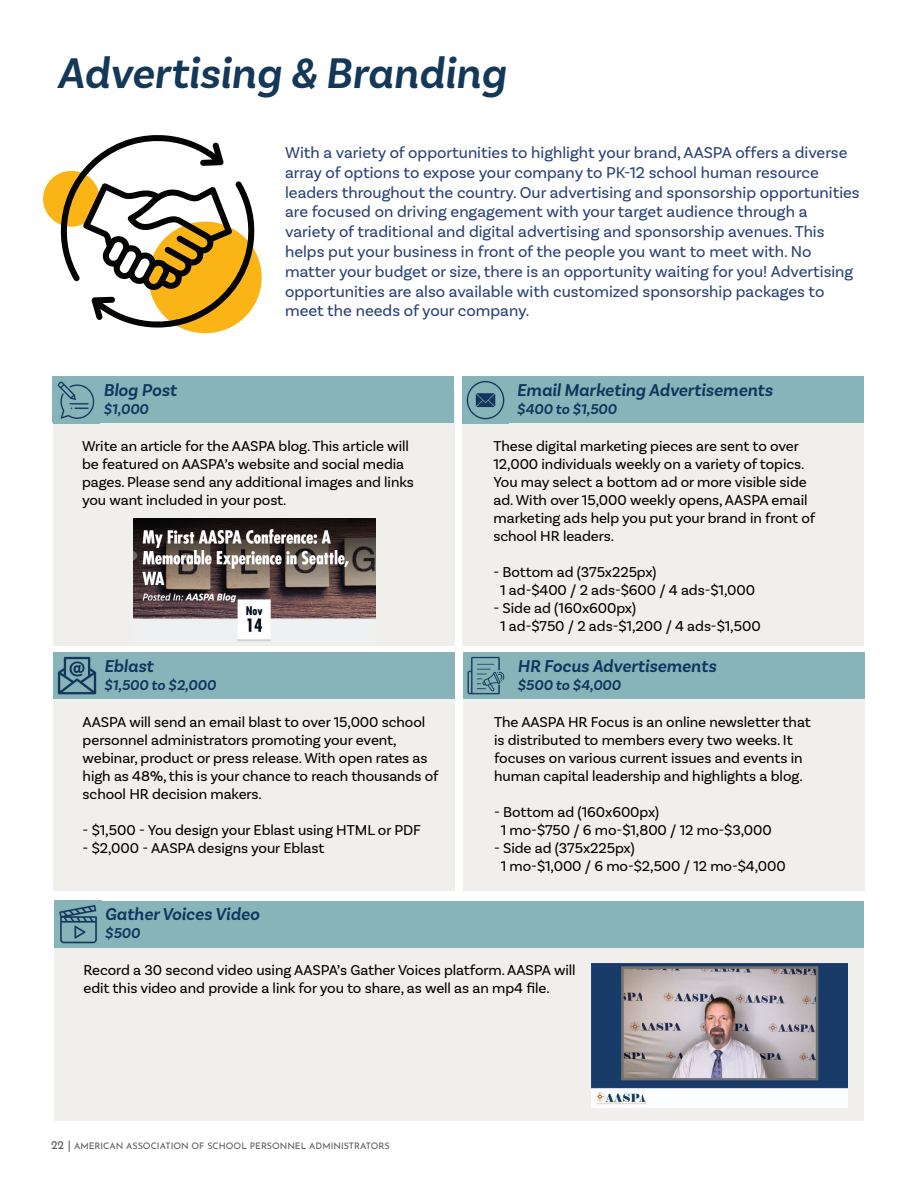
<style>
.page{position:relative;width:918px;height:1188px;background:#fff}
.page>*{position:absolute;margin:0;border:0;box-sizing:border-box;transform-origin:0 0}
.t1{font:italic 600 45px "Basic Sans";color:#133859}
.t2{font:italic 600 18px "Basic Sans";color:#11355e}
.t3{font:16.5px/19.8px "Basic Sans";color:#284175}
.t4{font:15px/18px "Basic Sans";letter-spacing:-.005em;color:#000}
.t5{font:italic 600 15px "Basic Sans";color:#11355e}
.t6{font:9px "Josefin Sans";color:#57585a}
.s1{font-size:12px}
</style>
<div class="page">
<div style="left:43px;top:171px;width:57px;height:56px;background:#fbb416;border-radius:50%"></div>
<div style="left:149px;top:222px;width:113px;height:111px;background:#fbb416;border-radius:50%"></div>
<div style="left:53px;top:389px;width:401px;height:257px;background:#f0efeb"></div>
<div style="left:463px;top:389px;width:401px;height:257px;background:#f0efeb"></div>
<div style="left:53px;top:377px;width:401px;height:46px;background:#87b4b9"></div>
<div style="left:462px;top:377px;width:402px;height:46px;background:#87b4b9"></div>
<img style="left:57px;top:381px;width:38px;height:38px">
<img style="left:466px;top:380px;width:39px;height:40px">
<div style="left:54px;top:665px;width:401px;height:226px;background:#f0efeb"></div>
<div style="left:463px;top:665px;width:402px;height:226px;background:#f0efeb"></div>
<div style="left:53px;top:652px;width:402px;height:47px;background:#87b4b9"></div>
<div style="left:463px;top:652px;width:401px;height:47px;background:#87b4b9"></div>
<img style="left:57px;top:656px;width:40px;height:39px">
<img style="left:467px;top:656px;width:38px;height:39px">
<div style="left:55px;top:913px;width:809px;height:208px;background:#f0efeb"></div>
<div style="left:54px;top:901px;width:810px;height:46px;background:#87b4b9"></div>
<img style="left:59px;top:904px;width:38px;height:40px">
<svg style="left:61px;top:135px;width:193px;height:193px"></svg>
<img style="left:133px;top:518px;width:242px;height:124px">
<img style="left:592px;top:964px;width:256px;height:143px">
<h1 class="t1" style="left:57px;top:46px;width:450px">Advertising &amp; Branding</h1>
<p class="t3" style="left:285px;top:143px;width:576px">With a variety of opportunities to highlight your brand, AASPA offers a diverse array of options to expose your company to PK-12 school human resource leaders throughout the country. Our advertising and sponsorship opportunities are focused on driving engagement with your target audience through a variety of traditional and digital advertising and sponsorship avenues. This helps put your business in front of the people you want to meet with. No matter your budget or size, there is an opportunity waiting for you! Advertising opportunities are also available with customized sponsorship packages to meet the needs of your company.</p>
<p class="t2" style="left:103px;top:379px;width:75px">Blog Post</p>
<p class="t5" style="left:103px;top:400px;width:47px">$1,000</p>
<p class="t4" style="left:82px;top:437px;width:333px">Write an article for the AASPA blog. This article will be featured on AASPA’s website and social media pages. Please send any additional images and links you want included in your post.</p>
<p class="t2" style="left:104px;top:655px;width:51px">Eblast</p>
<p class="t5" style="left:104px;top:676px;width:113px">$1,500 to $2,000</p>
<p class="t4" style="left:83px;top:712px;width:357px">AASPA will send an email blast to over 15,000 school personnel administrators promoting your event, webinar, product or press release. With open rates as high as 48%, this is your chance to reach thousands of school HR decision makers.</p>
<p class="t4" style="left:83px;top:820px;width:340px">- $1,500 - You design your Eblast using HTML or PDF</p>
<p class="t4" style="left:83px;top:838px;width:243px">- $2,000 - AASPA designs your Eblast</p>
<p class="t2" style="left:517px;top:379px;width:257px">Email Marketing Advertisements</p>
<p class="t5" style="left:517px;top:400px;width:101px">$400 to $1,500</p>
<p class="t4" style="left:494px;top:437px;width:323px">These digital marketing pieces are sent to over 12,000 individuals weekly on a variety of topics.<br>You may select a bottom ad or more visible side ad. With over 15,000 weekly opens, AASPA email marketing ads help you put your brand in front of school HR leaders.</p>
<p class="t4" style="left:500px;top:563px;width:256px;text-indent:-7px">- Bottom ad (375x225px)<br>1 ad-$400 / 2 ads-$600 / 4 ads-$1,000</p>
<p class="t4" style="left:500px;top:599px;width:262px;text-indent:-7px">- Side ad (160x600px)<br>1 ad-$750 / 2 ads-$1,200 / 4 ads-$1,500</p>
<p class="t2" style="left:517px;top:655px;width:200px">HR Focus Advertisements</p>
<p class="t5" style="left:517px;top:676px;width:105px">$500 to $4,000</p>
<p class="t4" style="left:494px;top:712px;width:318px">The AASPA HR Focus is an online newsletter that is distributed to members every two weeks. It focuses on various current issues and events in human capital leadership and highlights a blog.</p>
<p class="t4" style="left:501px;top:802px;width:273px;text-indent:-7px">- Bottom ad (160x600px)<br>1 mo-$750 / 6 mo-$1,800 / 12 mo-$3,000</p>
<p class="t4" style="left:501px;top:838px;width:287px;text-indent:-7px">- Side ad (375x225px)<br>1 mo-$1,000 / 6 mo-$2,500 / 12 mo-$4,000</p>
<p class="t2" style="left:105px;top:904px;width:156px">Gather Voices Video</p>
<p class="t5" style="left:105px;top:924px;width:37px">$500</p>
<p class="t4" style="left:83px;top:961px;width:494px">Record a 30 second video using AASPA’s Gather Voices platform. AASPA will edit this video and provide a link for you to share, as well as an mp4 file.</p>
<p class="t6" style="left:51px;top:1138px;width:340px"><span class="s1">22 |</span> AMERICAN ASSOCIATION OF SCHOOL PERSONNEL ADMINISTRATORS</p>
</div>
